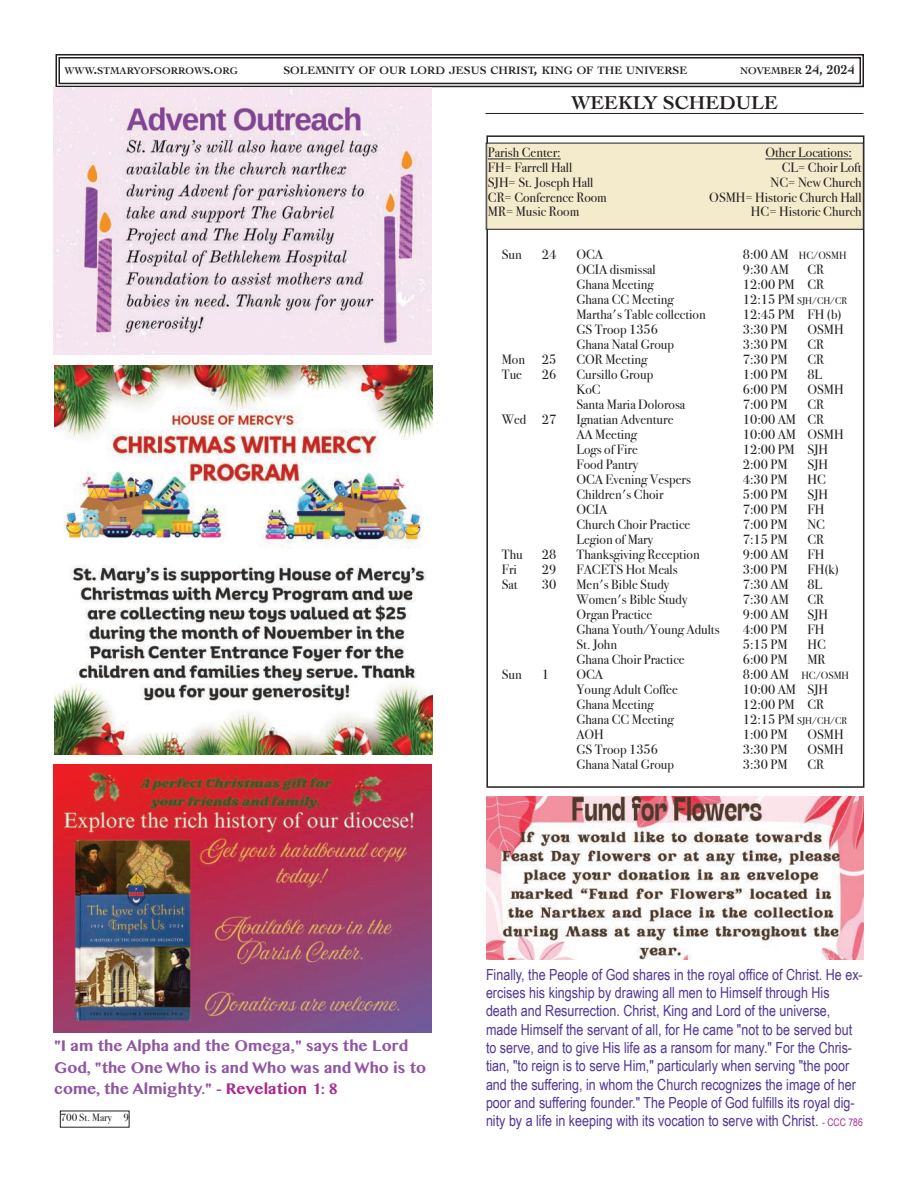
<style>
.page{position:relative;width:918px;height:1188px;background:#fff}
.page>*{position:absolute;margin:0;border:0;box-sizing:border-box;transform-origin:0 0}
.t1{font:700 19.5px "Cochin";color:#231f20}
.t2{font:700 18px/21.6px "Khmer MN";color:#9156a3}
.t3{font:15.3px/18.3px "Arial Narrow";color:#513696}
.t4{font:13.5px "Bodoni Svty Two ITCTT";color:#231f20}
.t5{font:700 11.25px "Cochin";color:#231f20}
.t6{font:10.5px "Bodoni Svty Two ITCTT";color:#231f20}
.t7{font:700 10.2px "Cochin";color:#231f20}
.t8{font:9.75px "Bodoni Svty Two ITCTT";color:#231f20}
.s1{font-size:13.5px}
.s2{font-size:15px}
.s3{color:#a82990}
.s4{font-size:10.5px;color:#a82990}
</style>
<div class="page">
<svg style="left:486px;top:135px;width:378px;height:653px"></svg>
<div style="left:488px;top:143px;width:375px;height:86px;background:#f4eacc"></div>
<hr style="left:488px;top:158px;width:73px;height:1px;background:#231f20">
<hr style="left:765px;top:158px;width:87px;height:1px;background:#231f20">
<svg style="left:55px;top:54px;width:809px;height:34px"></svg>
<img style="left:54px;top:87px;width:378px;height:268px">
<img style="left:54px;top:365px;width:378px;height:389px">
<hr style="left:486px;top:113px;width:378px;height:1px;background:#231f20">
<img style="left:54px;top:765px;width:378px;height:267px">
<img style="left:486px;top:796px;width:378px;height:164px">
<p class="t7" style="left:64px;top:64px;width:175px">WWW<span class="s1">.</span>STMARYOFSORROWS<span class="s1">.</span>ORG</p>
<p class="t5" style="left:283px;top:63px;width:405px">SOLEMNITY OF OUR LORD JESUS CHRIST<span class="s2">,</span> KING OF THE UNIVERSE</p>
<p class="t7" style="left:740px;top:64px;width:116px">NOVEMBER <span class="s1">24, 2024</span></p>
<h1 class="t1" style="left:571px;top:91px;width:208px">WEEKLY SCHEDULE</h1>
<p class="t4" style="left:488px;top:145px;width:74px">Parish Center:</p>
<p class="t4" style="left:765px;top:145px;width:88px">Other Locations:</p>
<p class="t4" style="left:488px;top:159px;width:86px">FH= Farrell Hall</p>
<p class="t4" style="left:782px;top:159px;width:81px">CL= Choir Loft</p>
<p class="t4" style="left:488px;top:174px;width:107px">SJH= St. Joseph Hall</p>
<p class="t4" style="left:771px;top:174px;width:93px">NC= New Church</p>
<p class="t4" style="left:488px;top:189px;width:120px">CR= Conference Room</p>
<p class="t4" style="left:709px;top:189px;width:154px">OSMH= Historic Church Hall</p>
<p class="t4" style="left:488px;top:204px;width:93px">MR= Music Room</p>
<p class="t4" style="left:751px;top:204px;width:112px">HC= Historic Church</p>
<p class="t4" style="left:502px;top:246px;width:21px">Sun</p>
<p class="t4" style="left:542px;top:246px;width:16px">24</p>
<p class="t4" style="left:576px;top:246px;width:28px">OCA</p>
<p class="t6" style="left:743px;top:249px;width:105px"><span class="s1">8:00 AM</span> HC/OSMH</p>
<p class="t4" style="left:576px;top:261px;width:81px">OCIA dismissal</p>
<p class="t4" style="left:743px;top:261px;width:47px">9:30 AM</p>
<p class="t4" style="left:807px;top:261px;width:18px">CR</p>
<p class="t4" style="left:576px;top:276px;width:79px">Ghana Meeting</p>
<p class="t4" style="left:743px;top:276px;width:83px">12:00 PM CR</p>
<p class="t4" style="left:576px;top:291px;width:99px">Ghana CC Meeting</p>
<p class="t8" style="left:743px;top:294px;width:106px"><span class="s1">12:15 PM</span> SJH/CH/CR</p>
<p class="t4" style="left:576px;top:306px;width:131px">Martha's Table collection</p>
<p class="t4" style="left:743px;top:306px;width:100px">12:45 PM FH (b)</p>
<p class="t4" style="left:576px;top:321px;width:83px">GS Troop 1356</p>
<p class="t4" style="left:743px;top:321px;width:46px">3:30 PM</p>
<p class="t4" style="left:807px;top:321px;width:38px">OSMH</p>
<p class="t4" style="left:576px;top:336px;width:99px">Ghana Natal Group</p>
<p class="t4" style="left:743px;top:336px;width:46px">3:30 PM</p>
<p class="t4" style="left:807px;top:336px;width:18px">CR</p>
<p class="t4" style="left:502px;top:351px;width:25px">Mon</p>
<p class="t4" style="left:542px;top:351px;width:16px">25</p>
<p class="t4" style="left:576px;top:351px;width:72px">COR Meeting</p>
<p class="t4" style="left:743px;top:351px;width:46px">7:30 PM</p>
<p class="t4" style="left:807px;top:351px;width:18px">CR</p>
<p class="t4" style="left:502px;top:366px;width:22px">Tue</p>
<p class="t4" style="left:542px;top:366px;width:16px">26</p>
<p class="t4" style="left:576px;top:366px;width:78px">Cursillo Group</p>
<p class="t4" style="left:743px;top:366px;width:46px">1:00 PM</p>
<p class="t4" style="left:807px;top:366px;width:16px">8L</p>
<p class="t4" style="left:576px;top:381px;width:26px">KoC</p>
<p class="t4" style="left:743px;top:381px;width:46px">6:00 PM</p>
<p class="t4" style="left:807px;top:381px;width:38px">OSMH</p>
<p class="t4" style="left:576px;top:396px;width:110px">Santa Maria Dolorosa</p>
<p class="t4" style="left:743px;top:396px;width:46px">7:00 PM</p>
<p class="t4" style="left:807px;top:396px;width:18px">CR</p>
<p class="t4" style="left:502px;top:411px;width:56px">Wed 27</p>
<p class="t4" style="left:576px;top:411px;width:99px">Ignatian Adventure</p>
<p class="t4" style="left:743px;top:411px;width:83px">10:00 AM CR</p>
<p class="t4" style="left:576px;top:426px;width:62px">AA Meeting</p>
<p class="t4" style="left:743px;top:426px;width:102px">10:00 AM OSMH</p>
<p class="t4" style="left:576px;top:441px;width:63px">Logs of Fire</p>
<p class="t4" style="left:743px;top:441px;width:87px">12:00 PM SJH</p>
<p class="t4" style="left:576px;top:456px;width:63px">Food Pantry</p>
<p class="t4" style="left:743px;top:456px;width:46px">2:00 PM</p>
<p class="t4" style="left:807px;top:456px;width:22px">SJH</p>
<p class="t4" style="left:576px;top:471px;width:116px">OCA Evening Vespers</p>
<p class="t4" style="left:743px;top:471px;width:46px">4:30 PM</p>
<p class="t4" style="left:807px;top:471px;width:20px">HC</p>
<p class="t4" style="left:576px;top:486px;width:89px">Children's Choir</p>
<p class="t4" style="left:743px;top:486px;width:46px">5:00 PM</p>
<p class="t4" style="left:807px;top:486px;width:22px">SJH</p>
<p class="t4" style="left:576px;top:501px;width:32px">OCIA</p>
<p class="t4" style="left:743px;top:501px;width:46px">7:00 PM</p>
<p class="t4" style="left:807px;top:501px;width:18px">FH</p>
<p class="t4" style="left:576px;top:516px;width:115px">Church Choir Practice</p>
<p class="t4" style="left:743px;top:516px;width:46px">7:00 PM</p>
<p class="t4" style="left:807px;top:516px;width:19px">NC</p>
<p class="t4" style="left:576px;top:531px;width:78px">Legion of Mary</p>
<p class="t4" style="left:743px;top:531px;width:46px">7:15 PM</p>
<p class="t4" style="left:807px;top:531px;width:18px">CR</p>
<p class="t4" style="left:502px;top:546px;width:22px">Thu</p>
<p class="t4" style="left:542px;top:546px;width:16px">28</p>
<p class="t4" style="left:576px;top:546px;width:125px">Thanksgiving Reception</p>
<p class="t4" style="left:743px;top:546px;width:47px">9:00 AM</p>
<p class="t4" style="left:807px;top:546px;width:18px">FH</p>
<p class="t4" style="left:502px;top:561px;width:17px">Fri</p>
<p class="t4" style="left:542px;top:561px;width:16px">29</p>
<p class="t4" style="left:576px;top:561px;width:103px">FACETS Hot Meals</p>
<p class="t4" style="left:743px;top:561px;width:46px">3:00 PM</p>
<p class="t4" style="left:807px;top:561px;width:33px">FH(k)</p>
<p class="t4" style="left:502px;top:576px;width:17px">Sat</p>
<p class="t4" style="left:542px;top:576px;width:16px">30</p>
<p class="t4" style="left:576px;top:576px;width:94px">Men's Bible Study</p>
<p class="t4" style="left:743px;top:576px;width:47px">7:30 AM</p>
<p class="t4" style="left:807px;top:576px;width:16px">8L</p>
<p class="t4" style="left:576px;top:591px;width:112px">Women's Bible Study</p>
<p class="t4" style="left:743px;top:591px;width:47px">7:30 AM</p>
<p class="t4" style="left:807px;top:591px;width:18px">CR</p>
<p class="t4" style="left:576px;top:606px;width:77px">Organ Practice</p>
<p class="t4" style="left:743px;top:606px;width:47px">9:00 AM</p>
<p class="t4" style="left:807px;top:606px;width:22px">SJH</p>
<p class="t4" style="left:576px;top:621px;width:145px">Ghana Youth/Young Adults</p>
<p class="t4" style="left:743px;top:621px;width:46px">4:00 PM</p>
<p class="t4" style="left:807px;top:621px;width:18px">FH</p>
<p class="t4" style="left:576px;top:636px;width:42px">St. John</p>
<p class="t4" style="left:743px;top:636px;width:46px">5:15 PM</p>
<p class="t4" style="left:807px;top:636px;width:20px">HC</p>
<p class="t4" style="left:576px;top:651px;width:110px">Ghana Choir Practice</p>
<p class="t4" style="left:743px;top:651px;width:46px">6:00 PM</p>
<p class="t4" style="left:807px;top:651px;width:20px">MR</p>
<p class="t4" style="left:502px;top:666px;width:21px">Sun</p>
<p class="t4" style="left:542px;top:666px;width:9px">1</p>
<p class="t4" style="left:576px;top:666px;width:28px">OCA</p>
<p class="t6" style="left:743px;top:669px;width:108px"><span class="s1">8:00 AM</span> HC/OSMH</p>
<p class="t4" style="left:576px;top:681px;width:103px">Young Adult Coffee</p>
<p class="t4" style="left:743px;top:681px;width:87px">10:00 AM SJH</p>
<p class="t4" style="left:576px;top:696px;width:79px">Ghana Meeting</p>
<p class="t4" style="left:743px;top:696px;width:83px">12:00 PM CR</p>
<p class="t4" style="left:576px;top:711px;width:99px">Ghana CC Meeting</p>
<p class="t8" style="left:743px;top:714px;width:106px"><span class="s1">12:15 PM</span> SJH/CH/CR</p>
<p class="t4" style="left:576px;top:726px;width:29px">AOH</p>
<p class="t4" style="left:743px;top:726px;width:46px">1:00 PM</p>
<p class="t4" style="left:807px;top:726px;width:38px">OSMH</p>
<p class="t4" style="left:576px;top:741px;width:83px">GS Troop 1356</p>
<p class="t4" style="left:743px;top:741px;width:46px">3:30 PM</p>
<p class="t4" style="left:807px;top:741px;width:38px">OSMH</p>
<p class="t4" style="left:576px;top:756px;width:99px">Ghana Natal Group</p>
<p class="t4" style="left:743px;top:756px;width:46px">3:30 PM</p>
<p class="t4" style="left:807px;top:756px;width:18px">CR</p>
<h2 class="t2" style="left:54px;top:1034px;width:374px">"I am the Alpha and the Omega," says the Lord<br>God, "the One Who is and Who was and Who is to come, the Almighty." <span class="s3">- Revelation 1: 8</span></h2>
<p class="t6" style="left:61px;top:1111px;width:70px">700 St. Mary 9</p>
<p class="t3" style="left:486px;top:965px;width:378px">Finally, the People of God shares in the royal office of Christ. He ex&shy;ercises his kingship by drawing all men to Himself through His death and Resurrection. Christ, King and Lord of the universe, made Himself the servant of all, for He came "not to be served but to serve, and to give His life as a ransom for many." For the Chris&shy;tian, "to reign is to serve Him," particularly when serving "the poor and the suffering, in whom the Church recognizes the image of her poor and suffering founder." The People of God fulfills its royal dig&shy;nity by a life in keeping with its vocation to serve with Christ. <span class="s4">- CCC 786</span></p>
</div>
